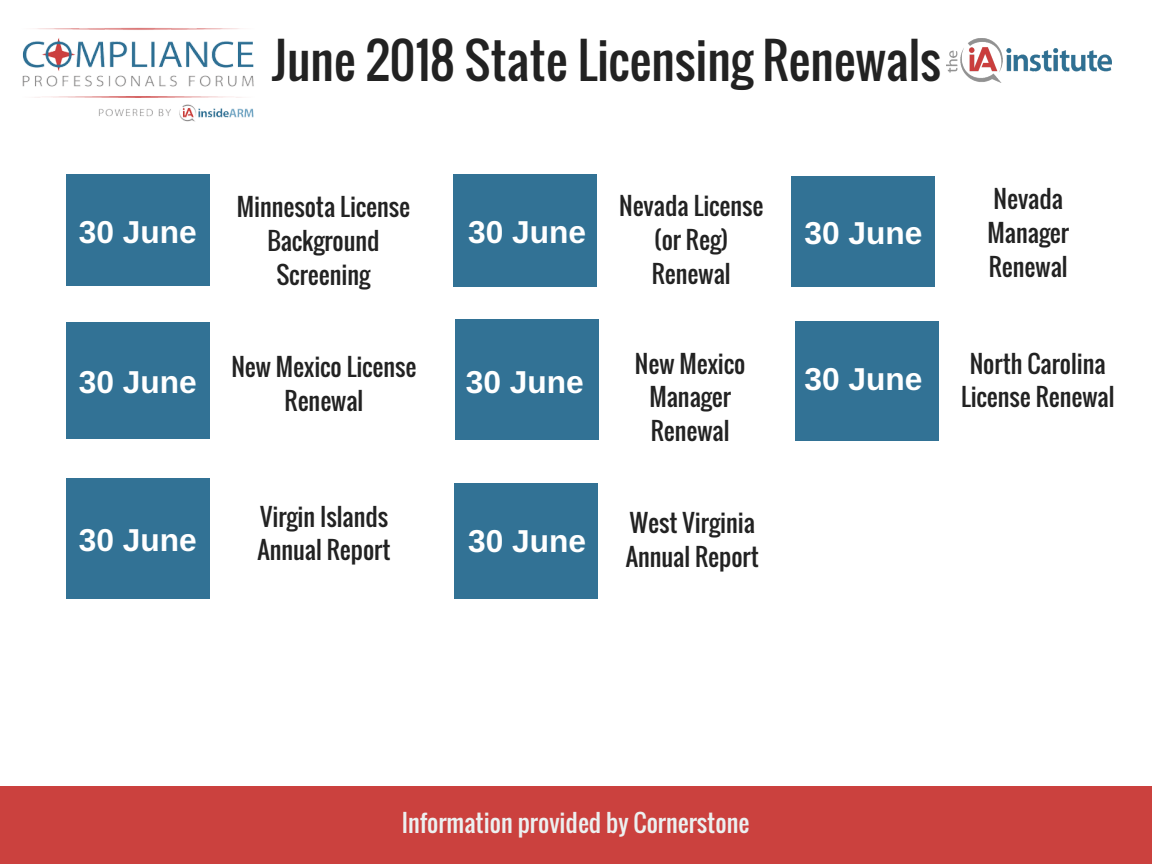
<style>
.page{position:relative;width:1152px;height:864px;background:#fff}
.page>*{position:absolute;margin:0;border:0;box-sizing:border-box;transform-origin:0 0}
.t1{font:48.3px "Oswald";color:#222}
.t2{font:700 31.65px "Arimo";color:#fff}
.t3{font:24.15px/33.8px "Oswald";color:#222;text-align:center}
.t4{font:24.15px "Oswald";color:#ecf0f0}
</style>
<div class="page">
<div style="left:66px;top:174px;width:144px;height:112px;background:#327295"></div>
<div style="left:791px;top:177px;width:144px;height:110px;background:#327295"></div>
<div style="left:66px;top:322px;width:144px;height:117px;background:#327295"></div>
<div style="left:455px;top:320px;width:143px;height:120px;background:#327295"></div>
<div style="left:453px;top:174px;width:144px;height:113px;background:#327295"></div>
<div style="left:795px;top:322px;width:144px;height:119px;background:#327295"></div>
<div style="left:66px;top:478px;width:144px;height:121px;background:#327295"></div>
<div style="left:455px;top:483px;width:143px;height:115px;background:#327295"></div>
<div style="left:0;top:786px;width:1152px;height:78px;background:#cb413e"></div>
<img style="left:946px;top:38px;width:166px;height:44px">
<img style="left:22px;top:27px;width:232px;height:95px">
<h1 class="t1" style="left:272px;top:23px;width:670px">June 2018 State Licensing Renewals</h1>
<p class="t3" style="left:619px;top:188px;width:146px">Nevada License (or Reg)<br>Renewal</p>
<p class="t3" style="left:988px;top:181px;width:83px;text-align:left">Nevada<br>Manager<br>Renewal</p>
<p class="t3" style="left:237px;top:189px;width:175px">Minnesota License<br>Background<br>Screening</p>
<h2 class="t2" style="left:79px;top:214px;width:119px">30 June</h2>
<h2 class="t2" style="left:468px;top:214px;width:119px">30 June</h2>
<h2 class="t2" style="left:804px;top:215px;width:119px">30 June</h2>
<p class="t3" style="left:231px;top:349px;width:187px">New Mexico License<br>Renewal</p>
<h2 class="t2" style="left:79px;top:364px;width:119px">30 June</h2>
<h2 class="t2" style="left:466px;top:364px;width:119px">30 June</h2>
<p class="t3" style="left:635px;top:346px;width:112px">New Mexico<br>Manager<br>Renewal</p>
<p class="t3" style="left:961px;top:346px;width:155px">North Carolina<br>License Renewal</p>
<h2 class="t2" style="left:804px;top:362px;width:119px">30 June</h2>
<p class="t3" style="left:258px;top:499px;width:135px;text-align:left">Virgin Islands<br>Annual Report</p>
<p class="t3" style="left:626px;top:505px;width:135px;text-align:left">West Virginia<br>Annual Report</p>
<h2 class="t2" style="left:79px;top:523px;width:119px">30 June</h2>
<h2 class="t2" style="left:468px;top:524px;width:119px">30 June</h2>
<p class="t4" style="left:402px;top:804px;width:349px">Information provided by Cornerstone</p>
</div>
